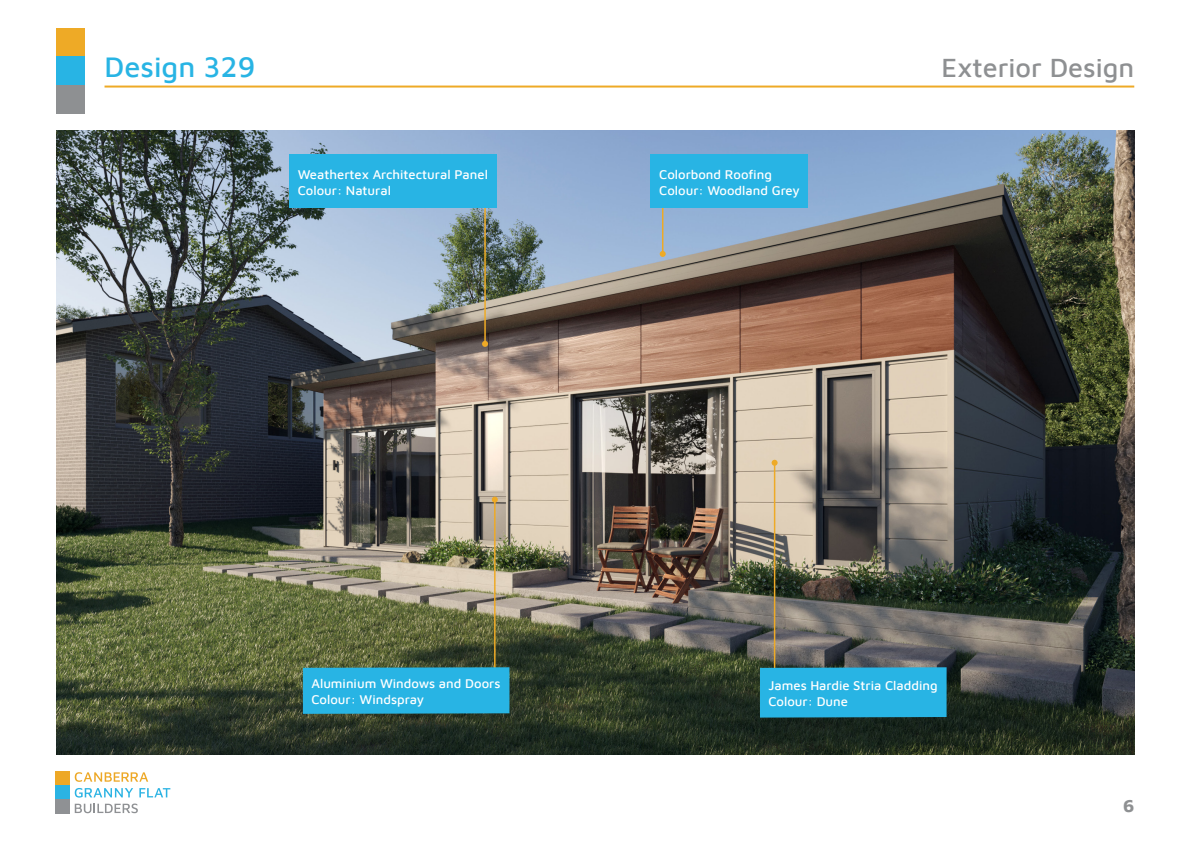
<style>
.page{position:relative;width:1191px;height:842px;background:#fff}
.page>*{position:absolute;margin:0;border:0;box-sizing:border-box;transform-origin:0 0}
.t1{font:500 29px "Maven Pro";color:#28b4e4}
.t2{font:500 27px "Maven Pro";color:#8e9092}
.t3{font:700 18px "Maven Pro";color:#8e9092}
.t4{font:500 13px "Maven Pro";color:#fff}
</style>
<div class="page">
<div style="left:57px;top:28px;width:28px;height:29px;background:#eeaa26"></div>
<div style="left:57px;top:57px;width:28px;height:28px;background:#28b4e4"></div>
<div style="left:57px;top:85px;width:28px;height:28px;background:#8e9092"></div>
<hr style="left:104px;top:86px;width:1030px;height:2px;background:#eeaa26">
<svg style="left:75px;top:772px;width:73px;height:10px"></svg>
<svg style="left:75px;top:788px;width:95px;height:25px"></svg>
<div style="left:56px;top:771px;width:14px;height:14px;background:#eda826"></div>
<div style="left:56px;top:785px;width:14px;height:14px;background:#2bb3e3"></div>
<div style="left:56px;top:799px;width:14px;height:15px;background:#8f9194"></div>
<img style="left:57px;top:130px;width:1077px;height:624px">
<hr style="left:662px;top:189px;width:1px;height:65px;background:#eeaa26">
<svg style="left:659px;top:251px;width:6px;height:6px"></svg>
<div style="left:651px;top:154px;width:157px;height:54px;background:#28b4e4"></div>
<hr style="left:484px;top:189px;width:2px;height:155px;background:#eeaa26">
<svg style="left:482px;top:341px;width:6px;height:6px"></svg>
<div style="left:289px;top:154px;width:208px;height:54px;background:#28b4e4"></div>
<hr style="left:494px;top:500px;width:1px;height:195px;background:#eeaa26">
<svg style="left:492px;top:497px;width:6px;height:6px"></svg>
<div style="left:303px;top:667px;width:206px;height:47px;background:#28b4e4"></div>
<hr style="left:774px;top:463px;width:1px;height:232px;background:#eeaa26">
<svg style="left:771px;top:460px;width:6px;height:6px"></svg>
<div style="left:760px;top:667px;width:186px;height:51px;background:#28b4e4"></div>
<p class="t1" style="left:104px;top:47px;width:152px">Design 329</p>
<p class="t2" style="left:941px;top:49px;width:194px">Exterior Design</p>
<p class="t4" style="left:298px;top:165px;width:192px">Weathertex Architectural Panel</p>
<p class="t4" style="left:298px;top:181px;width:95px">Colour: Natural</p>
<p class="t4" style="left:659px;top:165px;width:114px">Colorbond Roofing</p>
<p class="t4" style="left:659px;top:181px;width:142px">Colour: Woodland Grey</p>
<p class="t4" style="left:311px;top:675px;width:190px">Aluminium Windows and Doors</p>
<p class="t4" style="left:311px;top:690px;width:114px">Colour: Windspray</p>
<p class="t4" style="left:768px;top:676px;width:171px">James Hardie Stria Cladding</p>
<p class="t4" style="left:768px;top:692px;width:81px">Colour: Dune</p>
<h3 class="t3" style="left:1123px;top:793px;width:13px">6</h3>
</div>
